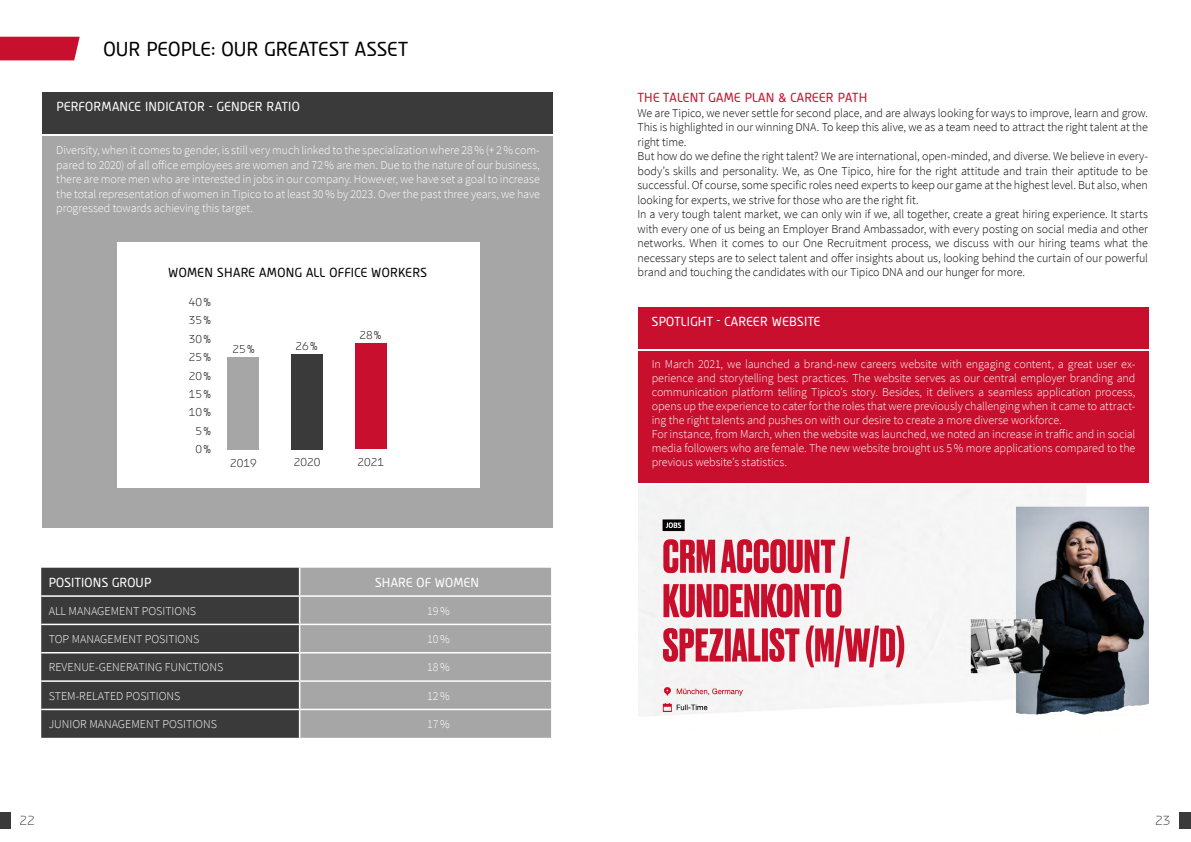
<style>
.page{position:relative;width:1191px;height:842px;background:#fff}
.page>*{position:absolute;margin:0;border:0;box-sizing:border-box;transform-origin:0 0}
.t1{font:18.5px "Tipico";letter-spacing:.01em;color:#000}
.t2{font:300 12px/14px "Source Sans Pro";letter-spacing:-.005em;color:#fff;text-align:justify}
.t3{font:300 12px/14.5px "Source Sans Pro";letter-spacing:-.01em;color:#000}
.t4{font:12px "Tipico";letter-spacing:.02em;color:#fff}
.t5{font:12px "Tipico";letter-spacing:.03em;color:#000}
.t6{font:12px "Tipico";letter-spacing:.03em;color:#c8102e}
.t7{font:300 12px "Tipico";color:#3a3a3a}
.t8{font:300 10.4px "Tipico";color:#000}
</style>
<div class="page">
<div style="left:0;top:812px;width:11px;height:16px;background:#3a3a3a"></div>
<div style="left:1179px;top:812px;width:12px;height:16px;background:#3a3a3a"></div>
<div style="left:0;top:37px;width:80px;height:23px;background:#c8102e"></div>
<div style="left:41px;top:568px;width:258px;height:170px;background:#3a3a3a"></div>
<div style="left:300px;top:568px;width:251px;height:170px;background:#a6a6a6"></div>
<hr style="left:41px;top:595px;width:259px;height:2px;background:#fff">
<hr style="left:300px;top:595px;width:251px;height:2px;background:#fff">
<hr style="left:41px;top:624px;width:259px;height:1px;background:#fff">
<hr style="left:300px;top:624px;width:251px;height:1px;background:#fff">
<hr style="left:41px;top:652px;width:259px;height:1px;background:#fff">
<hr style="left:300px;top:652px;width:251px;height:1px;background:#fff">
<hr style="left:41px;top:680px;width:259px;height:2px;background:#fff">
<hr style="left:300px;top:680px;width:251px;height:2px;background:#fff">
<hr style="left:41px;top:709px;width:259px;height:1px;background:#fff">
<hr style="left:300px;top:709px;width:251px;height:1px;background:#fff">
<img style="left:638px;top:486px;width:510px;height:230px">
<div style="left:43px;top:95px;width:510px;height:432px;background:#a6a6a6"></div>
<div style="left:43px;top:93px;width:510px;height:41px;background:#3a3a3a"></div>
<hr style="left:43px;top:134px;width:510px;height:2px;background:#fff">
<div style="left:117px;top:243px;width:362px;height:245px;background:#fff"></div>
<div style="left:638px;top:328px;width:510px;height:155px;background:#c8102e"></div>
<div style="left:638px;top:308px;width:510px;height:41px;background:#c8102e"></div>
<hr style="left:638px;top:349px;width:510px;height:2px;background:#fff">
<div style="left:228px;top:358px;width:31px;height:92px;background:#a6a6a6"></div>
<div style="left:291px;top:354px;width:31px;height:95px;background:#3a3a3a"></div>
<div style="left:355px;top:344px;width:31px;height:105px;background:#c8102e"></div>
<h1 class="t1" style="left:103px;top:37px;width:306px">OUR PEOPLE: OUR GREATEST ASSET</h1>
<p class="t4" style="left:56px;top:98px;width:245px">PERFORMANCE INDICATOR - GENDER RATIO</p>
<p class="t2" style="left:56px;top:143px;width:485px;line-height:14.5px">Diversity, when it comes to gender, is still very much linked to the specialization where 28% (+ 2% com&shy;pared to 2020) of all office employees are women and 72% are men. Due to the nature of our business, there are more men who are interested in jobs in our company. However, we have set a goal to increase the total representation of women in Tipico to at least 30% by 2023. Over the past three years, we have progressed towards achieving this target.</p>
<p class="t5" style="left:168px;top:265px;width:260px">WOMEN SHARE AMONG ALL OFFICE WORKERS</p>
<p class="t8" style="left:189px;top:295px;width:24px">40%</p>
<p class="t8" style="left:189px;top:314px;width:24px">35%</p>
<p class="t8" style="left:189px;top:332px;width:24px">30%</p>
<p class="t8" style="left:189px;top:351px;width:24px">25%</p>
<p class="t8" style="left:189px;top:369px;width:24px">20%</p>
<p class="t8" style="left:189px;top:388px;width:24px">15%</p>
<p class="t8" style="left:189px;top:406px;width:24px">10%</p>
<p class="t8" style="left:195px;top:424px;width:17px">5%</p>
<p class="t8" style="left:195px;top:443px;width:17px">0%</p>
<p class="t8" style="left:232px;top:342px;width:24px">25%</p>
<p class="t8" style="left:295px;top:339px;width:24px">26%</p>
<p class="t8" style="left:359px;top:329px;width:24px">28%</p>
<p class="t8" style="left:230px;top:456px;width:28px">2019</p>
<p class="t8" style="left:294px;top:456px;width:28px">2020</p>
<p class="t8" style="left:357px;top:455px;width:28px">2021</p>
<p class="t4" style="left:49px;top:574px;width:104px">POSITIONS GROUP</p>
<p class="t4" style="left:375px;top:574px;width:105px">SHARE OF WOMEN</p>
<p class="t2" style="left:49px;top:604px;width:149px">ALL MANAGEMENT POSITIONS</p>
<p class="t2" style="left:427px;top:604px;width:24px">19%</p>
<p class="t2" style="left:49px;top:632px;width:152px">TOP MANAGEMENT POSITIONS</p>
<p class="t2" style="left:427px;top:632px;width:24px">10%</p>
<p class="t2" style="left:49px;top:660px;width:176px">REVENUE-GENERATING FUNCTIONS</p>
<p class="t2" style="left:427px;top:660px;width:24px">18%</p>
<p class="t2" style="left:49px;top:689px;width:133px">STEM-RELATED POSITIONS</p>
<p class="t2" style="left:427px;top:689px;width:24px">12%</p>
<p class="t2" style="left:49px;top:717px;width:170px">JUNIOR MANAGEMENT POSITIONS</p>
<p class="t2" style="left:427px;top:717px;width:24px">17%</p>
<p class="t6" style="left:637px;top:90px;width:231px">THE TALENT GAME PLAN &amp; CAREER PATH</p>
<p class="t3" style="left:637px;top:105px;width:512px">We are Tipico, we never settle for second place, and are always looking for ways to improve, learn and grow.<br>This is highlighted in our winning DNA. To keep this alive, we as a team need to attract the right talent at the right time.<br>But how do we define the right talent? We are international, open-minded, and diverse. We believe in every&shy;body’s skills and personality. We, as One Tipico, hire for the right attitude and train their aptitude to be successful. Of course, some specific roles need experts to keep our game at the highest level. But also, when looking for experts, we strive for those who are the right fit.<br>In a very tough talent market, we can only win if we, all together, create a great hiring experience. It starts with every one of us being an Employer Brand Ambassador, with every posting on social media and other networks. When it comes to our One Recruitment process, we discuss with our hiring teams what the necessary steps are to select talent and offer insights about us, looking behind the curtain of our powerful brand and touching the candidates with our Tipico DNA and our hunger for more.</p>
<p class="t4" style="left:652px;top:313px;width:170px">SPOTLIGHT - CAREER WEBSITE</p>
<p class="t2" style="left:652px;top:357px;width:485px;text-align:left">In March 2021, we launched a brand-new careers website with engaging content, a great user ex&shy;perience and storytelling best practices. The website serves as our central employer branding and communication platform telling Tipico’s story. Besides, it delivers a seamless application process, opens up the experience to cater for the roles that were previously challenging when it came to attract&shy;ing the right talents and pushes on with our desire to create a more diverse workforce.<br>For instance, from March, when the website was launched, we noted an increase in traffic and in social media followers who are female. The new website brought us 5% more applications compared to the previous website’s statistics.</p>
<p class="t7" style="left:20px;top:813px;width:17px">22</p>
<p class="t7" style="left:1155px;top:813px;width:17px">23</p>
</div>
